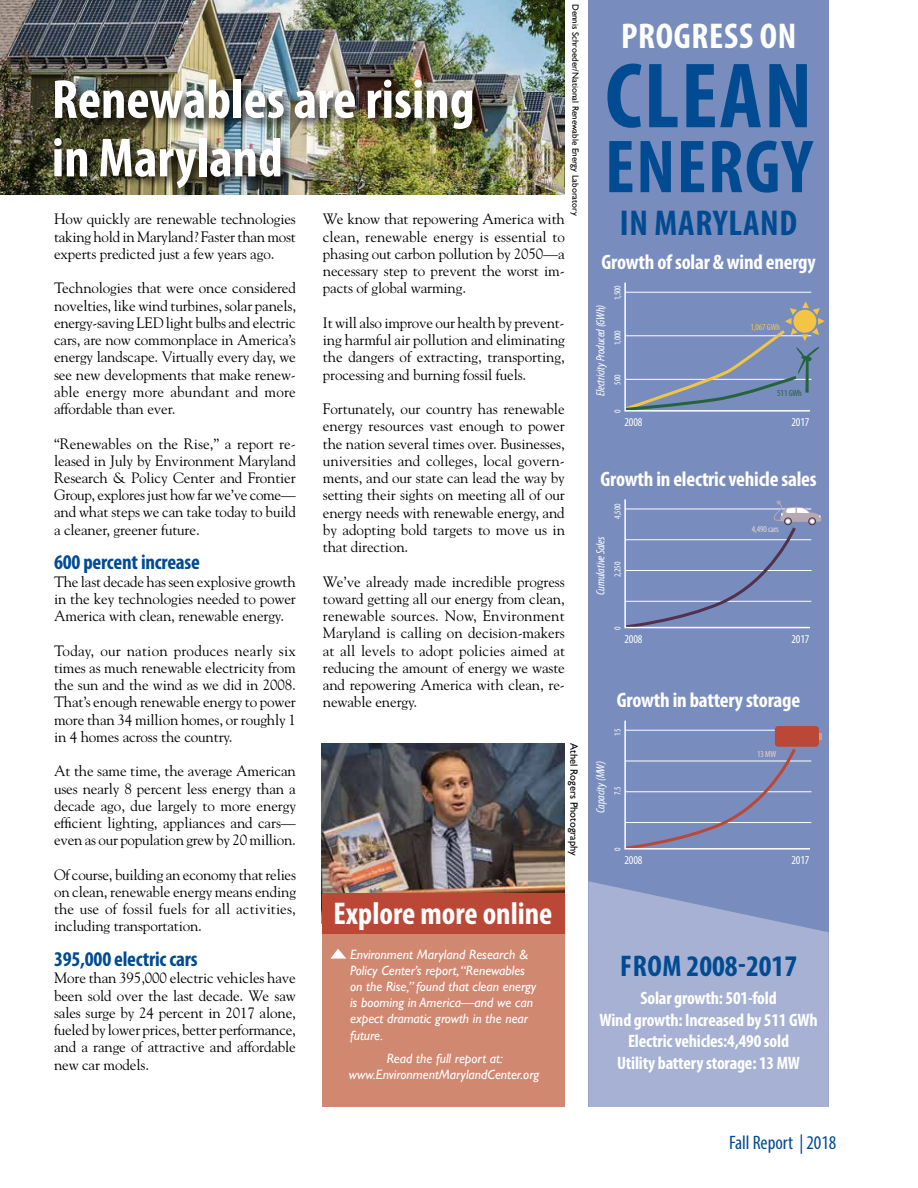
<style>
.page{position:relative;width:918px;height:1188px;background:#fff}
.page>*{position:absolute;margin:0;border:0;box-sizing:border-box;transform-origin:0 0}
.t1{font:700 condensed 93.6px "Myriad Pro";letter-spacing:.02em;color:#004b91}
.t2{font:700 condensed 75.75px "Myriad Pro";letter-spacing:.02em;color:#004b91}
.t3{font:700 condensed 55.5px/58.5px "Myriad Pro";color:#fff}
.t4{font:700 condensed 36px "Myriad Pro";letter-spacing:.02em;color:#fff}
.t5{font:700 condensed 36px "Myriad Pro";letter-spacing:.02em;color:#004b91}
.t6{font:700 condensed 31.5px "Myriad Pro";color:#fff}
.t7{font:700 condensed 30px "Myriad Pro";color:#004b91}
.t8{font:700 condensed 21px "Myriad Pro";letter-spacing:-.01em;color:#fff}
.t9{font:700 condensed 21px "Myriad Pro";letter-spacing:-.01em;color:#004b91}
.t10{font:condensed 19.5px "Myriad Pro";color:#004b91}
.t11{font:700 condensed 18px/21.6px "Myriad Pro";letter-spacing:-.01em;color:#fff;text-align:center}
.t12{font:15px/17.2px "Goudy";letter-spacing:-.01em;color:#000;text-align:justify}
.t13{font:italic 13.5px/16.2px "Gill Sans";color:#fff}
.t14{font:italic condensed 12px "Myriad Pro";letter-spacing:-.01em;color:#fff}
.t15{font:condensed 12px "Myriad Pro";letter-spacing:-.01em;color:#fff}
.t16{font:10.5px "Gill Sans";color:#000}
.t17{font:9px "Gill Sans";color:#000}
.t18{font:condensed 9px "Myriad Pro";letter-spacing:-.01em;color:#fff}
.t19{font:condensed 9px "Myriad Pro";letter-spacing:-.01em;color:#e0dbde}
.t20{font:condensed 9px "Myriad Pro";letter-spacing:-.01em;color:#f2c644}
.t21{font:condensed 9px "Myriad Pro";letter-spacing:-.01em;color:#24633d}
.t22{font:condensed 9px "Myriad Pro";color:#ebd0c4}
</style>
<div class="page">
<img style="left:0;top:0;width:565px;height:194px">
<div style="left:588px;top:0;width:241px;height:1107px;background:#788cbd"></div>
<svg style="left:588px;top:881px;width:241px;height:226px;background:#a0acd1"></svg>
<div style="left:51px;top:76px;width:435px;height:125px;background:#000;opacity:.75"></div>
<svg style="left:624px;top:282px;width:201px;height:130px"></svg>
<svg style="left:624px;top:499px;width:198px;height:130px"></svg>
<svg style="left:624px;top:720px;width:188px;height:130px"></svg>
<div style="left:810px;top:733px;width:12px;height:7px;background:#d79983"></div>
<div style="left:775px;top:726px;width:44px;height:21px;background:#bb4836;border-radius:3px"></div>
<div style="left:322px;top:924px;width:243px;height:183px;background:#d18871"></div>
<img style="left:322px;top:743px;width:243px;height:151px">
<div style="left:322px;top:894px;width:243px;height:40px;background:#bb4836"></div>
<svg style="left:330px;top:949px;width:16px;height:10px"></svg>
<p class="t17" style="left:581px;top:4px;width:214px;rotate:90deg">Dennis Schroeder/National Renewable Energy Laboratory</p>
<h3 class="t3" style="left:52px;top:69px;width:424px">Renewables are rising in Maryland</h3>
<p class="t12" style="left:54px;top:210px;width:243px">How quickly are renewable technologies taking hold in Maryland? Faster than most experts predicted just a few years ago.</p>
<p class="t12" style="left:54px;top:279px;width:244px">Technologies that were once considered novelties, like wind turbines, solar panels, energy-saving LED light bulbs and electric cars, are now commonplace in America’s energy landscape. Virtually every day, we see new developments that make renew&shy;able energy more abundant and more affordable than ever.</p>
<p class="t12" style="left:54px;top:434px;width:243px">“Renewables on the Rise,” a report re&shy;leased in July by Environment Maryland Research &amp; Policy Center and Frontier Group, explores just how far we’ve come— and what steps we can take today to build a cleaner, greener future.</p>
<h3 class="t9" style="left:54px;top:549px;width:147px">600 percent increase</h3>
<p class="t12" style="left:54px;top:572px;width:243px">The last decade has seen explosive growth in the key technologies needed to power America with clean, renewable energy.</p>
<p class="t12" style="left:54px;top:641px;width:243px">Today, our nation produces nearly six times as much renewable electricity from the sun and the wind as we did in 2008.<br>That’s enough renewable energy to power more than 34 million homes, or roughly 1 in 4 homes across the country.</p>
<p class="t12" style="left:54px;top:762px;width:244px">At the same time, the average American uses nearly 8 percent less energy than a decade ago, due largely to more energy efficient lighting, appliances and cars— even as our population grew by 20 million.</p>
<p class="t12" style="left:54px;top:865px;width:244px">Of course, building an economy that relies on clean, renewable energy means ending the use of fossil fuels for all activities, including transportation.</p>
<h3 class="t9" style="left:54px;top:946px;width:145px">395,000 electric cars</h3>
<p class="t12" style="left:54px;top:969px;width:243px">More than 395,000 electric vehicles have been sold over the last decade. We saw sales surge by 24 percent in 2017 alone, fueled by lower prices, better performance, and a range of attractive and affordable new car models.</p>
<p class="t12" style="left:323px;top:210px;width:244px">We know that repowering America with clean, renewable energy is essential to phasing out carbon pollution by 2050—a necessary step to prevent the worst im&shy;pacts of global warming.</p>
<p class="t12" style="left:323px;top:313px;width:244px">It will also improve our health by prevent&shy;ing harmful air pollution and eliminating the dangers of extracting, transporting, processing and burning fossil fuels.</p>
<p class="t12" style="left:323px;top:400px;width:244px">Fortunately, our country has renewable energy resources vast enough to power the nation several times over. Businesses, universities and colleges, local govern&shy;ments, and our state can lead the way by setting their sights on meeting all of our energy needs with renewable energy, and by adopting bold targets to move us in that direction.</p>
<p class="t12" style="left:323px;top:572px;width:244px">We’ve already made incredible progress toward getting all our energy from clean, renewable sources. Now, Environment Maryland is calling on decision-makers at all levels to adopt policies aimed at reducing the amount of energy we waste and repowering America with clean, re&shy;newable energy.</p>
<p class="t16" style="left:580px;top:743px;width:114px;rotate:90deg">Athel Rogers Photography</p>
<h3 class="t6" style="left:333px;top:894px;width:221px">Explore more online</h3>
<p class="t13" style="left:350px;top:946px;width:187px">Environment Maryland Research &amp;<br>Policy Center’s report, “Renewables on the Rise,” found that clean energy is booming in America—and we can expect dramatic growth in the near future.</p>
<p class="t13" style="left:349px;top:1050px;width:192px;text-align:center">Read the full report at: www.EnvironmentMarylandCenter.org</p>
<h3 class="t4" style="left:621px;top:14px;width:177px">PROGRESS ON</h3>
<h1 class="t1" style="left:605px;top:38px;width:209px">CLEAN</h1>
<h2 class="t2" style="left:605px;top:120px;width:209px">ENERGY</h2>
<h3 class="t5" style="left:620px;top:200px;width:179px">IN MARYLAND</h3>
<h3 class="t8" style="left:602px;top:249px;width:216px">Growth of solar &amp; wind energy</h3>
<p class="t18" style="left:612px;top:300px;width:17px;rotate:-90deg">1,500</p>
<p class="t18" style="left:612px;top:345px;width:17px;rotate:-90deg">1,000</p>
<p class="t18" style="left:612px;top:385px;width:12px;rotate:-90deg">500</p>
<p class="t14" style="left:593px;top:396px;width:94px;rotate:-90deg">Electricity Produced (GWh)</p>
<p class="t18" style="left:612px;top:413px;width:5px;rotate:-90deg">0</p>
<p class="t20" style="left:750px;top:322px;width:31px">1,067 GWh</p>
<p class="t21" style="left:777px;top:388px;width:26px">511 GWh</p>
<p class="t15" style="left:624px;top:415px;width:20px">2008</p>
<p class="t15" style="left:791px;top:415px;width:20px">2017</p>
<h3 class="t8" style="left:601px;top:466px;width:218px">Growth in electric vehicle sales</h3>
<p class="t14" style="left:593px;top:595px;width:60px;rotate:-90deg">Cumulative Sales</p>
<p class="t18" style="left:612px;top:519px;width:17px;rotate:-90deg">4,500</p>
<p class="t18" style="left:612px;top:577px;width:17px;rotate:-90deg">2,250</p>
<p class="t19" style="left:752px;top:524px;width:29px">4,490 cars</p>
<p class="t18" style="left:612px;top:630px;width:5px;rotate:-90deg">0</p>
<p class="t15" style="left:624px;top:632px;width:20px">2008</p>
<p class="t15" style="left:791px;top:632px;width:20px">2017</p>
<h3 class="t8" style="left:617px;top:687px;width:185px">Growth in battery storage</h3>
<p class="t18" style="left:612px;top:736px;width:8px;rotate:-90deg">15</p>
<p class="t22" style="left:757px;top:749px;width:21px">13 MW</p>
<p class="t14" style="left:593px;top:813px;width:54px;rotate:-90deg">Capacity (MW)</p>
<p class="t18" style="left:612px;top:795px;width:10px;rotate:-90deg">7.5</p>
<p class="t18" style="left:612px;top:851px;width:5px;rotate:-90deg">0</p>
<p class="t15" style="left:624px;top:853px;width:20px">2008</p>
<p class="t15" style="left:791px;top:853px;width:20px">2017</p>
<h3 class="t7" style="left:620px;top:947px;width:178px">FROM 2008-2017</h3>
<p class="t11" style="left:600px;top:987px;width:220px">Solar growth: 501-fold<br>Wind growth: Increased by 511 GWh<br>Electric vehicles:4,490 sold<br>Utility battery storage: 13 MW</p>
<h3 class="t10" style="left:729px;top:1131px;width:109px">Fall Report | 2018</h3>
</div>
